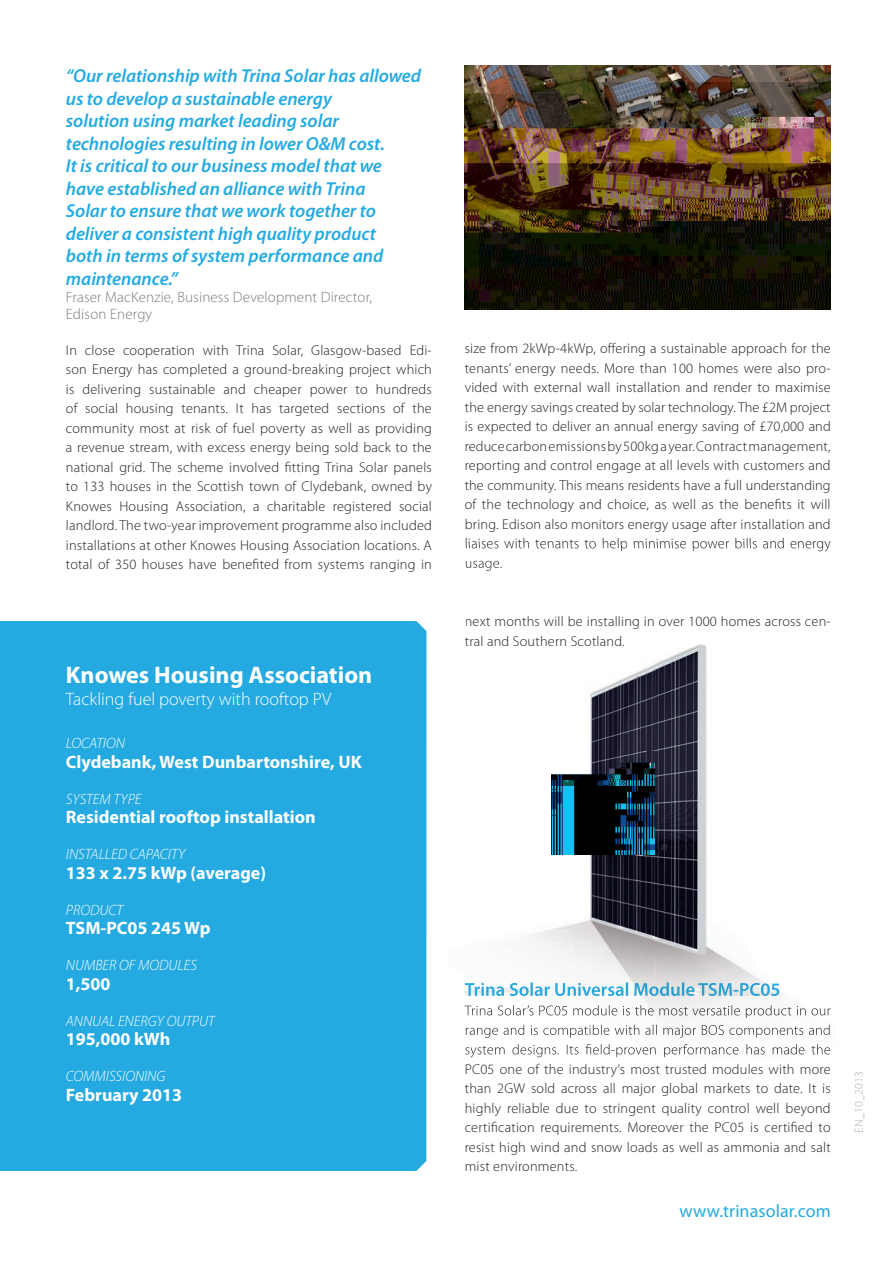
<style>
.page{position:relative;width:894px;height:1263px;background:#fff}
.page>*{position:absolute;margin:0;border:0;box-sizing:border-box;transform-origin:0 0}
.t1{font:700 24px "Myriad Pro";color:#fff}
.t2{font:italic 600 18.75px/22.5px "Myriad Pro";letter-spacing:-.005em;color:#24aae1}
.t3{font:700 18px "Myriad Pro";color:#fff}
.t4{font:300 18px "Myriad Pro";color:#fff}
.t5{font:18px "Myriad Pro";letter-spacing:.005em;color:#24aae1}
.t6{font:italic 300 15px "Myriad Pro";color:#fff}
.t7{font:300 15px/17.2px "Myriad Pro";letter-spacing:.01em;color:#7a7c7f}
.t8{font:300 14.25px/19.5px "Myriad Pro";letter-spacing:.015em;color:#231f20;text-align:justify}
.t9{font:300 12px "Myriad Pro";letter-spacing:.005em;color:#b2b3b7}
</style>
<div class="page">
<img style="left:464px;top:65px;width:366px;height:244px">
<div style="left:0;top:621px;width:413px;height:550px;background:#24aae1"></div>
<div style="left:413px;top:621px;width:13px;height:550px;background:#24aae1"></div>
<img style="left:470px;top:560px;width:81px;height:498px">
<img style="left:551px;top:648px;width:280px;height:410px">
<img style="left:464px;top:982px;width:315px;height:14px">
<img style="left:464px;top:1005px;width:366px;height:13px">
<img style="left:465px;top:1024px;width:365px;height:13px">
<img style="left:465px;top:1044px;width:365px;height:13px">
<img style="left:465px;top:545px;width:364px;height:6px">
<img style="left:465px;top:561px;width:36px;height:10px">
<img style="left:470px;top:596px;width:81px;height:14px">
<p class="t2" style="left:66px;top:65px;width:356px">“Our relationship with Trina Solar has allowed us to develop a sustainable energy<br>solution using market leading solar technologies resulting in lower O&amp;M cost.<br>It is critical to our business model that we have established an alliance with Trina<br>Solar to ensure that we work together to deliver a consistent high quality product<br>both in terms of system performance and maintenance.”</p>
<p class="t7" style="left:66px;top:289px;width:308px">Fraser MacKenzie, Business Development Director,<br>Edison Energy</p>
<p class="t8" style="left:66px;top:340px;width:367px">In close cooperation with Trina Solar, Glasgow-based Edi&shy;son Energy has completed a ground-breaking project which is delivering sustainable and cheaper power to hundreds of social housing tenants. It has targeted sections of the community most at risk of fuel poverty as well as providing a revenue stream, with excess energy being sold back to the national grid. The scheme involved fitting Trina Solar panels to 133 houses in the Scottish town of Clydebank, owned by Knowes Housing Association, a charitable registered social landlord. The two-year improvement programme also included installations at other Knowes Housing Association locations. A total of 350 houses have benefited from systems ranging in</p>
<h1 class="t1" style="left:66px;top:661px;width:308px">Knowes Housing Association</h1>
<p class="t4" style="left:66px;top:689px;width:267px">Tackling fuel poverty with rooftop PV</p>
<p class="t6" style="left:66px;top:735px;width:61px">LOCATION</p>
<p class="t3" style="left:66px;top:751px;width:297px">Clydebank, West Dunbartonshire, UK</p>
<p class="t6" style="left:66px;top:791px;width:77px">SYSTEM TYPE</p>
<p class="t3" style="left:66px;top:807px;width:251px">Residential rooftop installation</p>
<p class="t6" style="left:66px;top:846px;width:121px">INSTALLED CAPACITY</p>
<p class="t3" style="left:66px;top:862px;width:202px">133 x 2.75 kWp (average)</p>
<p class="t6" style="left:66px;top:902px;width:59px">PRODUCT</p>
<p class="t3" style="left:66px;top:918px;width:146px">TSM-PC05 245 Wp</p>
<p class="t6" style="left:66px;top:957px;width:132px">NUMBER OF MODULES</p>
<p class="t3" style="left:66px;top:973px;width:46px">1,500</p>
<p class="t6" style="left:66px;top:1013px;width:150px">ANNUAL ENERGY OUTPUT</p>
<p class="t3" style="left:66px;top:1029px;width:106px">195,000 kWh</p>
<p class="t6" style="left:66px;top:1068px;width:101px">COMMISSIONING</p>
<p class="t3" style="left:66px;top:1084px;width:118px">February 2013</p>
<p class="t8" style="left:464px;top:339px;width:367px">size from 2kWp-4kWp, offering a sustainable approach for the tenants’ energy needs. More than 100 homes were also pro&shy;vided with external wall installation and render to maximise the energy savings created by solar technology. The £2M project is expected to deliver an annual energy saving of £70,000 and reduce carbon emissions by 500kg a year. Contract management, reporting and control engage at all levels with customers and the community. This means residents have a full understanding of the technology and choice, as well as the benefits it will bring. Edison also monitors energy usage after installation and liaises with tenants to help minimise power bills and energy</p>
<p class="t8" style="left:464px;top:612px;width:367px">next months will be installing in over 1000 homes across cen&shy;tral and Southern Scotland.</p>
<p class="t8" style="left:464px;top:1059px;width:367px">PC05 one of the industry‘s most trusted modules with more than 2GW sold across all major global markets to date. It is highly reliable due to stringent quality control well beyond certification requirements. Moreover the PC05 is certified to resist high wind and snow loads as well as ammonia and salt mist environments.</p>
<p class="t5" style="left:679px;top:1201px;width:152px">www.trinasolar.com</p>
<p class="t9" style="left:852px;top:1132px;width:62px;rotate:-90deg">EN_10_2013</p>
</div>
